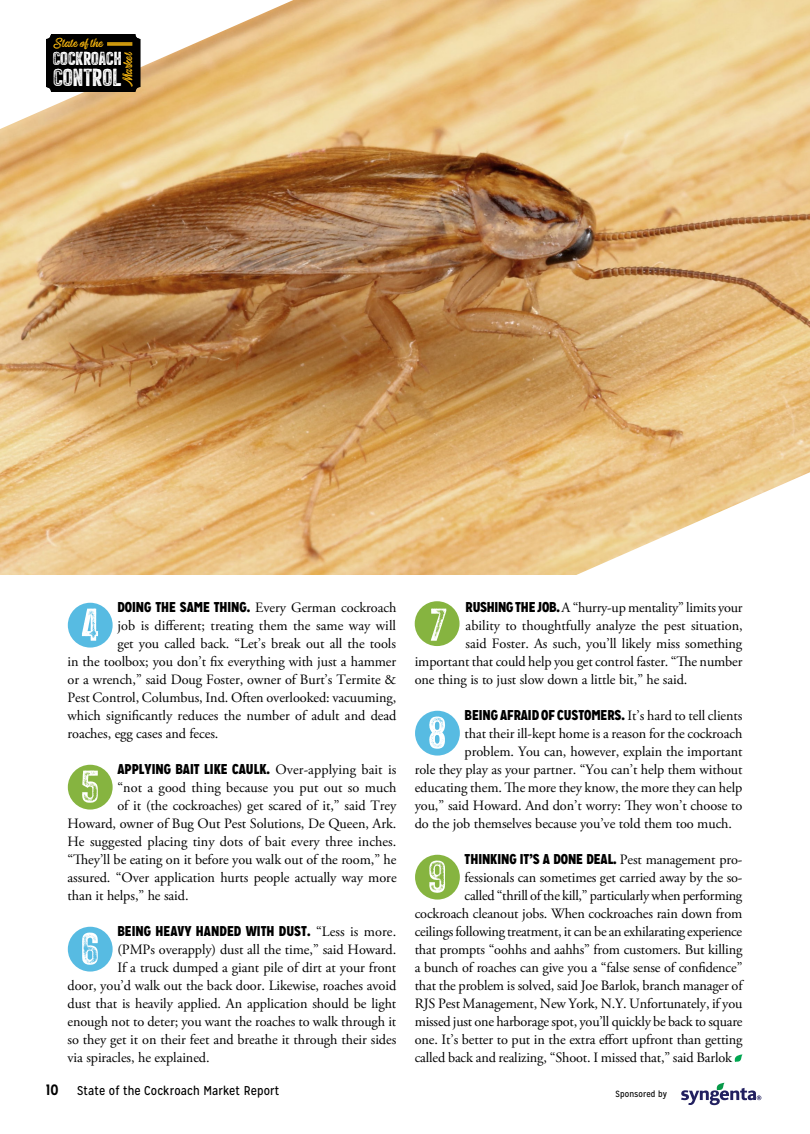
<style>
.page{position:relative;width:810px;height:1134px;background:#fff}
.page>*{position:absolute;margin:0;border:0;box-sizing:border-box;transform-origin:0 0}
.t1{font:51px "Double Porter P5";color:#fff}
.t2{font:27.15px "Double Porter P5";letter-spacing:-.005em;color:#fff}
.t3{font:20.85px "Double Porter P5";letter-spacing:-.005em;color:#fff}
.t4{font:16.5px "Double Porter P1";color:#febc11}
.t5{font:16.2px "Double Porter P1";letter-spacing:.01em;color:#febc11}
.t6{font:700 15px "Mission Gothic";color:#000}
.t7{font:14.25px "Adobe Garamond Pro";letter-spacing:-.005em;color:#000}
.t8{font:900 14.25px "Mission Gothic";color:#000}
.t9{font:12.75px "Mission Gothic";letter-spacing:.01em;color:#000}
.t10{font:9px "Mission Gothic";letter-spacing:.01em;color:#000}
.s1{font-family:"Mission Gothic";font-weight:900}
.s2{font-family:"Adobe Garamond Pro";font-weight:400}
</style>
<div class="page">
<img style="left:0;top:0;width:810px;height:575px">
<div style="left:68px;top:603px;width:45px;height:45px;background:#57bbe2;border-radius:50%"></div>
<div style="left:68px;top:765px;width:45px;height:45px;background:#86b440;border-radius:50%"></div>
<div style="left:68px;top:927px;width:45px;height:45px;background:#57bbe2;border-radius:50%"></div>
<div style="left:415px;top:601px;width:45px;height:45px;background:#86b440;border-radius:50%"></div>
<div style="left:415px;top:711px;width:45px;height:45px;background:#57bbe2;border-radius:50%"></div>
<div style="left:415px;top:855px;width:45px;height:45px;background:#86b440;border-radius:50%"></div>
<svg style="left:734px;top:1054px;width:9px;height:8px"></svg>
<svg style="left:572px;top:472px;width:238px;height:103px"></svg>
<svg style="left:0;top:0;width:293px;height:129px"></svg>
<div style="left:46px;top:34px;width:94px;height:58px;background:#000;border-radius:5px"></div>
<svg style="left:107px;top:43px;width:25px;height:3px"></svg>
<svg style="left:681px;top:1083px;width:80px;height:22px"></svg>
<p class="t5" style="left:54px;top:36px;width:51px">State of the</p>
<p class="t4" style="left:120px;top:87px;width:37px;rotate:-90deg">Market</p>
<h3 class="t3" style="left:53px;top:47px;width:71px">COCKROACH</h3>
<h2 class="t2" style="left:53px;top:63px;width:70px">CONTROL</h2>
<h1 class="t1" style="left:81px;top:596px;width:20px">4</h1>
<p class="t7" style="left:117px;top:599px;width:280px"><span class="s1">DOING THE SAME THING.</span> Every German cockroach</p>
<p class="t7" style="left:117px;top:617px;width:280px">job is different; treating them the same way will</p>
<p class="t7" style="left:117px;top:635px;width:280px">get you called back. “Let’s break out all the tools</p>
<p class="t7" style="left:67px;top:653px;width:330px">in the toolbox; you don’t fix everything with just a hammer</p>
<p class="t7" style="left:67px;top:671px;width:330px">or a wrench,” said Doug Foster, owner of Burt’s Termite &amp;</p>
<p class="t7" style="left:67px;top:689px;width:330px">Pest Control, Columbus, Ind. Often overlooked: vacuuming,</p>
<p class="t7" style="left:67px;top:707px;width:331px">which significantly reduces the number of adult and dead</p>
<p class="t7" style="left:67px;top:725px;width:152px">roaches, egg cases and feces.</p>
<h1 class="t1" style="left:81px;top:758px;width:20px">5</h1>
<p class="t8" style="left:117px;top:760px;width:281px">APPLYING BAIT LIKE CAULK. <span class="s2">Over-applying bait is</span></p>
<p class="t7" style="left:117px;top:779px;width:281px">“not a good thing because you put out so much</p>
<p class="t7" style="left:117px;top:797px;width:280px">of it (the cockroaches) get scared of it,” said Trey</p>
<p class="t7" style="left:67px;top:815px;width:330px">Howard, owner of Bug Out Pest Solutions, De Queen, Ark.</p>
<p class="t7" style="left:67px;top:833px;width:330px">He suggested placing tiny dots of bait every three inches.</p>
<p class="t7" style="left:67px;top:851px;width:330px">“They’ll be eating on it before you walk out of the room,” he</p>
<p class="t7" style="left:67px;top:869px;width:331px">assured. “Over application hurts people actually way more</p>
<p class="t7" style="left:67px;top:887px;width:123px">than it helps,” he said.</p>
<h1 class="t1" style="left:81px;top:920px;width:20px">6</h1>
<p class="t8" style="left:117px;top:922px;width:280px">BEING HEAVY HANDED WITH DUST. <span class="s2">“Less is more.</span></p>
<p class="t7" style="left:117px;top:941px;width:280px">(PMPs overapply) dust all the time,” said Howard.</p>
<p class="t7" style="left:117px;top:959px;width:280px">If a truck dumped a giant pile of dirt at your front</p>
<p class="t7" style="left:67px;top:977px;width:330px">door, you’d walk out the back door. Likewise, roaches avoid</p>
<p class="t7" style="left:67px;top:995px;width:330px">dust that is heavily applied. An application should be light</p>
<p class="t7" style="left:67px;top:1013px;width:330px">enough not to deter; you want the roaches to walk through it</p>
<p class="t7" style="left:67px;top:1031px;width:330px">so they get it on their feet and breathe it through their sides</p>
<p class="t7" style="left:67px;top:1049px;width:144px">via spiracles, he explained.</p>
<h1 class="t1" style="left:430px;top:596px;width:18px">7</h1>
<p class="t7" style="left:466px;top:599px;width:278px"><span class="s1">RUSHING THE JOB.</span> A “hurry-up mentality” limits your</p>
<p class="t7" style="left:466px;top:617px;width:279px">ability to thoughtfully analyze the pest situation,</p>
<p class="t7" style="left:466px;top:635px;width:278px">said Foster. As such, you’ll likely miss something</p>
<p class="t7" style="left:415px;top:653px;width:329px">important that could help you get control faster. “The number</p>
<p class="t7" style="left:415px;top:671px;width:274px">one thing is to just slow down a little bit,” he said.</p>
<h1 class="t1" style="left:428px;top:704px;width:20px">8</h1>
<p class="t8" style="left:465px;top:706px;width:279px">BEING AFRAID OF CUSTOMERS. <span class="s2">It’s hard to tell clients</span></p>
<p class="t7" style="left:465px;top:725px;width:279px">that their ill-kept home is a reason for the cockroach</p>
<p class="t7" style="left:465px;top:743px;width:279px">problem. You can, however, explain the important</p>
<p class="t7" style="left:415px;top:761px;width:329px">role they play as your partner. “You can’t help them without</p>
<p class="t7" style="left:415px;top:779px;width:329px">educating them. The more they know, the more they can help</p>
<p class="t7" style="left:415px;top:797px;width:329px">you,” said Howard. And don’t worry: They won’t choose to</p>
<p class="t7" style="left:415px;top:815px;width:319px">do the job themselves because you’ve told them too much.</p>
<h1 class="t1" style="left:428px;top:848px;width:20px">9</h1>
<p class="t8" style="left:465px;top:850px;width:279px">THINKING IT’S A DONE DEAL. <span class="s2">Pest management pro-</span></p>
<p class="t7" style="left:465px;top:869px;width:279px">fessionals can sometimes get carried away by the so-</p>
<p class="t7" style="left:465px;top:887px;width:279px">called “thrill of the kill,” particularly when performing</p>
<p class="t7" style="left:415px;top:905px;width:329px">cockroach cleanout jobs. When cockroaches rain down from</p>
<p class="t7" style="left:415px;top:923px;width:329px">ceilings following treatment, it can be an exhilarating experience</p>
<p class="t7" style="left:415px;top:941px;width:329px">that prompts “oohhs and aahhs” from customers. But killing</p>
<p class="t7" style="left:415px;top:959px;width:329px">a bunch of roaches can give you a “false sense of confidence”</p>
<p class="t7" style="left:415px;top:977px;width:329px">that the problem is solved, said Joe Barlok, branch manager of</p>
<p class="t7" style="left:415px;top:995px;width:329px">RJS Pest Management, New York, N.Y. Unfortunately, if you</p>
<p class="t7" style="left:415px;top:1013px;width:329px">missed just one harborage spot, you’ll quickly be back to square</p>
<p class="t7" style="left:415px;top:1031px;width:329px">one. It’s better to put in the extra effort upfront than getting</p>
<p class="t7" style="left:415px;top:1049px;width:319px">called back and realizing, “Shoot. I missed that,” said Barlok</p>
<p class="t6" style="left:46px;top:1080px;width:14px">10</p>
<p class="t9" style="left:77px;top:1082px;width:204px">State of the Cockroach Market Report</p>
<p class="t10" style="left:616px;top:1089px;width:53px">Sponsored by</p>
</div>
